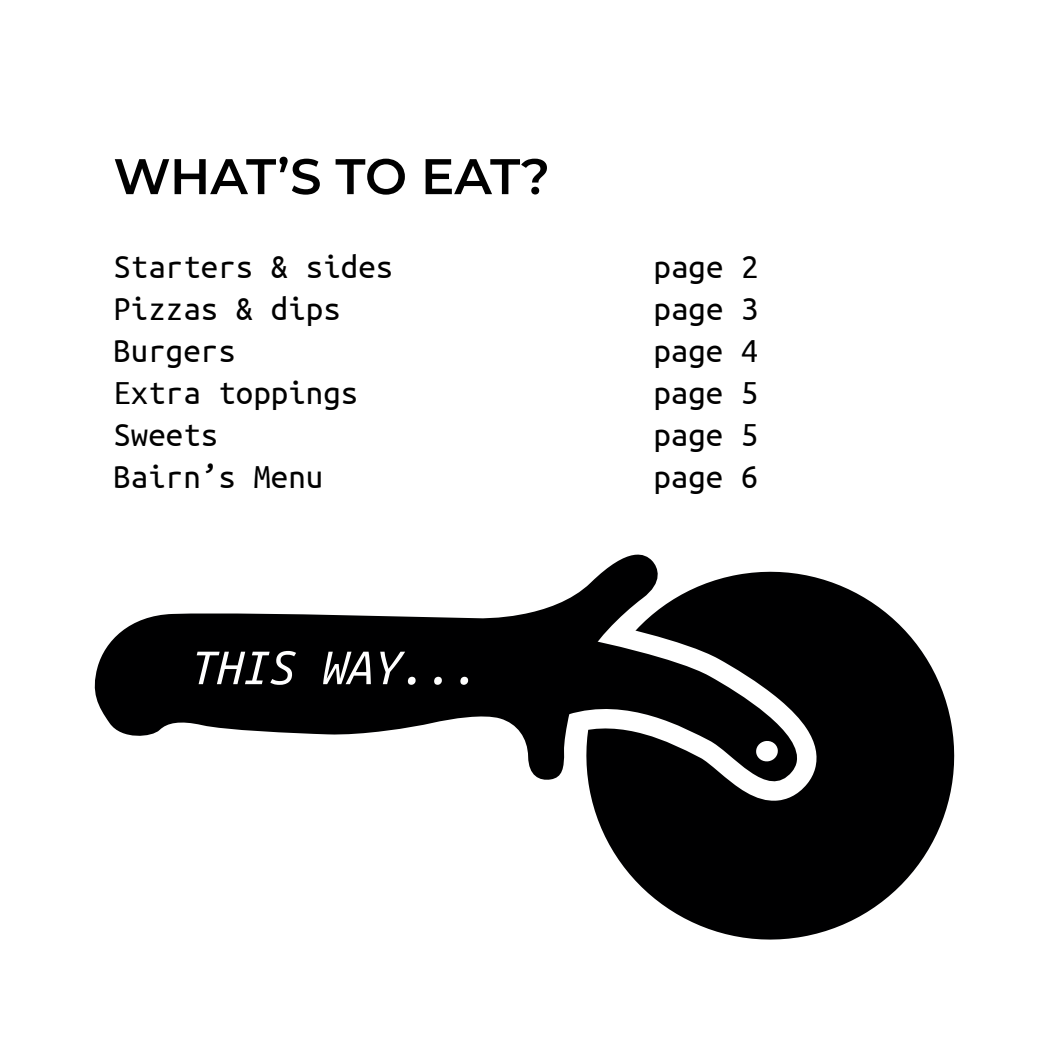
<style>
.page{position:relative;width:1049px;height:1049px;background:#fff}
.page>*{position:absolute;margin:0;border:0;box-sizing:border-box;transform-origin:0 0}
.t1{font:italic 52.5px "Ubuntu Mono";color:#fff}
.t2{font:600 50px "Montserrat";letter-spacing:-.015em;color:#000}
.t3{font:35px "Ubuntu Mono";color:#000}
</style>
<div class="page">
<svg style="left:592px;top:571px;width:363px;height:369px;fill:#000001"></svg>
<svg style="left:590px;top:620px;width:228px;height:183px;background:#181819"></svg>
<svg style="left:94px;top:554px;width:570px;height:226px"></svg>
<svg style="left:550px;top:630px;width:260px;height:162px"></svg>
<h2 class="t2" style="left:113px;top:141px;width:438px">WHAT’S TO EAT?</h2>
<p class="t3" style="left:113px;top:249px;width:282px">Starters &amp; sides</p>
<p class="t3" style="left:653px;top:249px;width:106px">page 2</p>
<p class="t3" style="left:113px;top:291px;width:229px">Pizzas &amp; dips</p>
<p class="t3" style="left:653px;top:291px;width:106px">page 3</p>
<p class="t3" style="left:113px;top:333px;width:124px">Burgers</p>
<p class="t3" style="left:653px;top:333px;width:106px">page 4</p>
<p class="t3" style="left:113px;top:375px;width:247px">Extra toppings</p>
<p class="t3" style="left:653px;top:375px;width:106px">page 5</p>
<p class="t3" style="left:113px;top:417px;width:106px">Sweets</p>
<p class="t3" style="left:653px;top:417px;width:106px">page 5</p>
<p class="t3" style="left:113px;top:459px;width:211px">Bairn’s Menu</p>
<p class="t3" style="left:653px;top:459px;width:106px">page 6</p>
<h1 class="t1" style="left:189px;top:640px;width:290px">THIS WAY...</h1>
</div>
